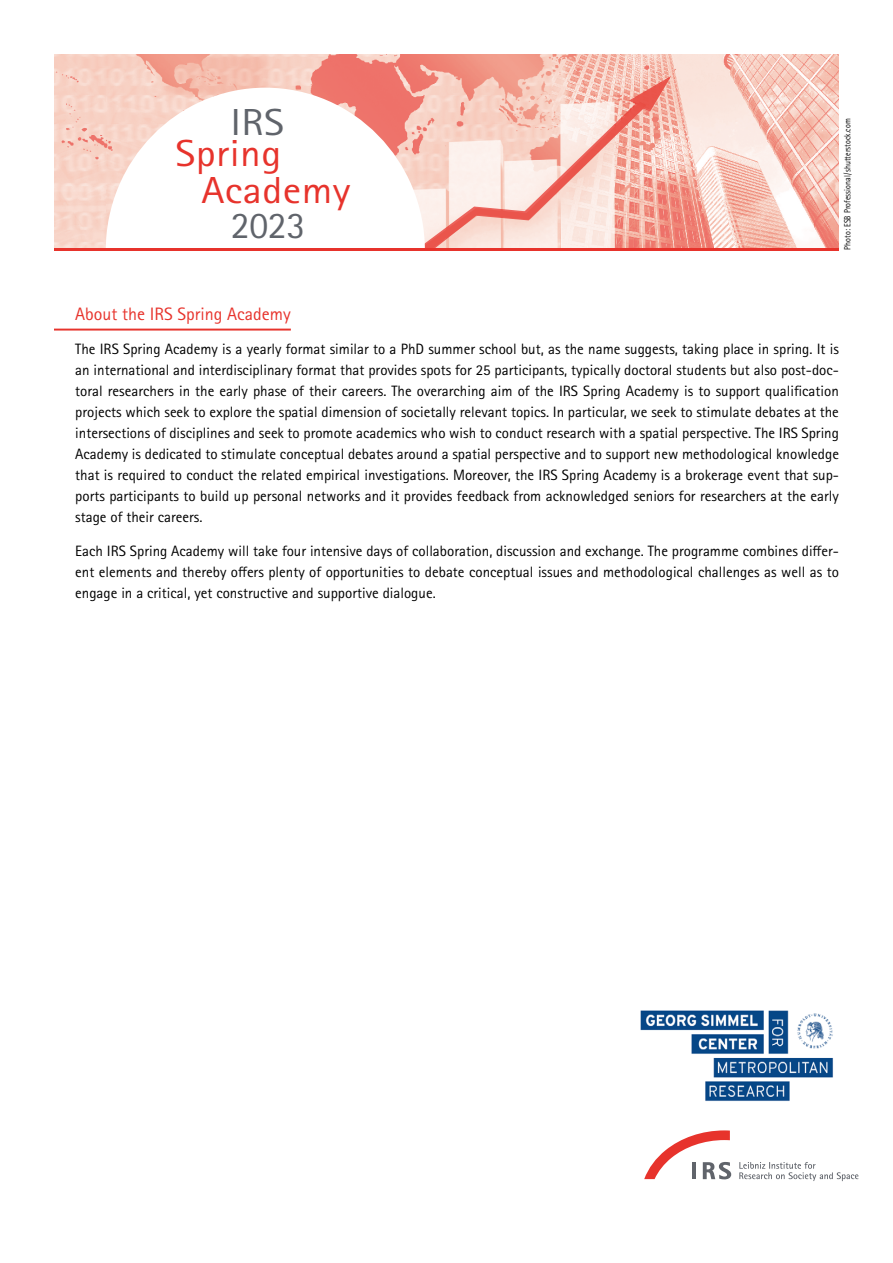
<style>
.page{position:relative;width:893px;height:1263px;background:#fff}
.page>*{position:absolute;margin:0;border:0;box-sizing:border-box;transform-origin:0 0}
.t1{font:37.65px "Rotis Sans Serif Pro";letter-spacing:.01em;color:#e7332c;scale:1.1 1}
.t2{font:37.65px "Rotis Sans Serif Pro";color:#60646b}
.t3{font:37.65px "Rotis Sans Serif Pro";color:#60646b;scale:1.1 1}
.t4{font:18px "Rotis Sans Serif Pro";color:#e7332c}
.t5{font:15px/21px "Rotis Sans Serif Pro";color:#000;text-align:justify}
.t6{font:9px "Rotis Sans Serif Pro";letter-spacing:.01em;color:#000;scale:.88 1}
</style>
<div class="page">
<svg style="left:739px;top:1162px;width:119px;height:19px"></svg>
<svg style="left:644px;top:1130px;width:87px;height:49px"></svg>
<img style="left:640px;top:1010px;width:193px;height:91px">
<img style="left:54px;top:54px;width:785px;height:194px">
<svg style="left:419px;top:74px;width:254px;height:173px"></svg>
<svg style="left:106px;top:88px;width:319px;height:160px"></svg>
<hr style="left:54px;top:248px;width:785px;height:2px;background:#e7332c">
<hr style="left:54px;top:329px;width:237px;height:2px;background:#e7332c">
<h1 class="t3" style="left:230px;top:100px;width:50px">IRS</h1>
<h1 class="t1" style="left:176px;top:131px;width:98px">Spring</h1>
<h1 class="t1" style="left:201px;top:168px;width:137px">Academy</h1>
<h1 class="t2" style="left:231px;top:203px;width:76px">2023</h1>
<p class="t6" style="left:842px;top:250px;width:151px;rotate:-90deg">Photo: ESB Professional/shutterstock.com</p>
<p class="t4" style="left:75px;top:303px;width:217px">About the IRS Spring Academy</p>
<p class="t5" style="left:75px;top:338px;width:765px">The IRS Spring Academy is a yearly format similar to a PhD summer school but, as the name suggests, taking place in spring. It is an international and interdisciplinary format that provides spots for 25 participants, typically doctoral students but also post-doc&shy;toral researchers in the early phase of their careers. The overarching aim of the IRS Spring Academy is to support qualification projects which seek to explore the spatial dimension of societally relevant topics. In particular, we seek to stimulate debates at the intersections of disciplines and seek to promote academics who wish to conduct research with a spatial perspective. The IRS Spring Academy is dedicated to stimulate conceptual debates around a spatial perspective and to support new methodological knowledge that is required to conduct the related empirical investigations. Moreover, the IRS Spring Academy is a brokerage event that sup&shy;ports participants to build up personal networks and it provides feedback from acknowledged seniors for researchers at the early stage of their careers.</p>
<p class="t5" style="left:75px;top:540px;width:765px">Each IRS Spring Academy will take four intensive days of collaboration, discussion and exchange. The programme combines differ&shy;ent elements and thereby offers plenty of opportunities to debate conceptual issues and methodological challenges as well as to engage in a critical, yet constructive and supportive dialogue.</p>
</div>
